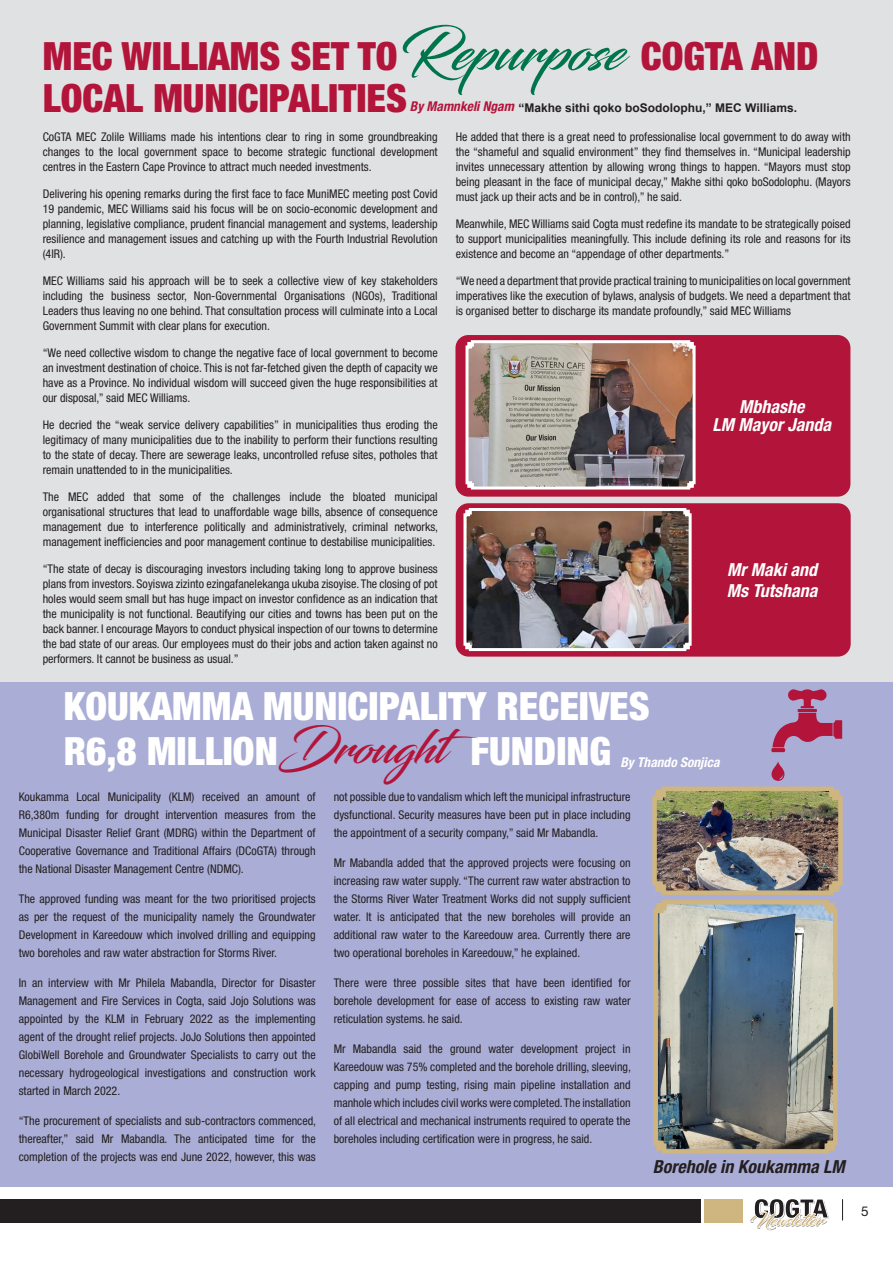
<style>
.page{position:relative;width:893px;height:1263px;background:#fff}
.page>*{position:absolute;margin:0;border:0;box-sizing:border-box;transform-origin:0 0}
.Heading{font:54px "Blacksword";color:#00754b}
.Heading-2{font:46.5px "Blacksword";color:#b31439}
.Heading-3{font:900 condensed 39px "Helvetica Neue LT Pro";color:#fff}
.Heading-4{font:900 condensed 39px "Helvetica Neue LT Pro";color:#b31439}
.t1{font:italic 700 condensed 18px "Helvetica Neue LT Pro";color:#fff}
.t2{font:italic 700 condensed 18px "Helvetica Neue LT Pro";color:#231f20}
.Author{font:italic 700 condensed 13.5px "Helvetica Neue LT Pro";color:#fff}
.Author-2{font:italic 700 condensed 13.5px "Helvetica Neue LT Pro";color:#b31439}
.t3{font:13.5px "Helvetica Neue LT Pro";color:#231f20}
.t4{font:condensed 12px/15px "Helvetica Neue LT Pro";color:#231f20;text-align:justify}
.Heading-5{font:700 12px "Arial";color:#231f20}
</style>
<div class="page">
<div style="left:0;top:1199px;width:701px;height:23px;background:#231f20"></div>
<div style="left:704px;top:1199px;width:38px;height:23px;background:#cfb580"></div>
<svg style="left:719px;top:1199px;width:110px;height:32px"></svg>
<svg style="left:842px;top:1199px;width:1px;height:21px"></svg>
<div style="left:0;top:681px;width:893px;height:506px;background:#aaadd6"></div>
<img style="left:653px;top:900px;width:185px;height:254px">
<img style="left:652px;top:761px;width:191px;height:134px">
<svg style="left:771px;top:689px;width:71px;height:63px"></svg>
<div style="left:0;top:0;width:893px;height:681px;background:#e0e1e3"></div>
<div style="left:455px;top:335px;width:395px;height:162px;background:#b31439;border-radius:13px"></div>
<div style="left:456px;top:503px;width:395px;height:154px;background:#b31439;border-radius:13px"></div>
<img style="left:463px;top:508px;width:229px;height:144px">
<img style="left:465px;top:340px;width:231px;height:150px">
<p class="Heading" style="left:401px;top:20px;width:225px">Repurpose</p>
<p class="Heading-4" style="left:43px;top:32px;width:356px">MEC WILLIAMS SET TO</p>
<p class="Heading-4" style="left:641px;top:32px;width:179px">COGTA AND</p>
<p class="Heading-4" style="left:43px;top:74px;width:366px">LOCAL MUNICIPALITIES</p>
<p class="Author-2" style="left:410px;top:98px;width:106px">By Mamnkeli Ngam</p>
<p class="Heading-5" style="left:518px;top:100px;width:280px">“Makhe sithi qoko boSodolophu,” MEC Williams.</p>
<p class="t4" style="left:43px;top:129px;width:396px">CoGTA MEC Zolile Williams made his intentions clear to ring in some groundbreaking changes to the local government space to become strategic functional development centres in the Eastern Cape Province to attract much needed investments.</p>
<p class="t4" style="left:43px;top:186px;width:396px">Delivering his opening remarks during the first face to face MuniMEC meeting post Covid 19 pandemic, MEC Williams said his focus will be on socio-economic development and planning, legislative compliance, prudent financial management and systems, leadership resilience and management issues and catching up with the Fourth Industrial Revolution (4IR).</p>
<p class="t4" style="left:43px;top:273px;width:396px">MEC Williams said his approach will be to seek a collective view of key stakeholders including the business sector, Non-Governmental Organisations (NGOs), Traditional Leaders thus leaving no one behind. That consultation process will culminate into a Local Government Summit with clear plans for execution.</p>
<p class="t4" style="left:43px;top:345px;width:396px">“We need collective wisdom to change the negative face of local government to become an investment destination of choice. This is not far-fetched given the depth of capacity we have as a Province. No individual wisdom will succeed given the huge responsibilities at our disposal,” said MEC Williams.</p>
<p class="t4" style="left:43px;top:417px;width:396px">He decried the “weak service delivery capabilities” in municipalities thus eroding the legitimacy of many municipalities due to the inability to perform their functions resulting to the state of decay. There are sewerage leaks, uncontrolled refuse sites, potholes that remain unattended to in the municipalities.</p>
<p class="t4" style="left:43px;top:489px;width:397px">The MEC added that some of the challenges include the bloated municipal organisational structures that lead to unaffordable wage bills, absence of consequence management due to interference politically and administratively, criminal networks, management inefficiencies and poor management continue to destabilise municipalities.</p>
<p class="t4" style="left:43px;top:561px;width:397px">“The state of decay is discouraging investors including taking long to approve business plans from investors. Soyiswa zizinto ezingafanelekanga ukuba zisoyise. The closing of pot holes would seem small but has huge impact on investor confidence as an indication that the municipality is not functional. Beautifying our cities and towns has been put on the back banner. I encourage Mayors to conduct physical inspection of our towns to determine the bad state of our areas. Our employees must do their jobs and action taken against no performers. It cannot be business as usual.”</p>
<p class="t4" style="left:456px;top:129px;width:396px">He added that there is a great need to professionalise local government to do away with the “shameful and squalid environment” they find themselves in. “Municipal leadership invites unnecessary attention by allowing wrong things to happen. “Mayors must stop being pleasant in the face of municipal decay,” Makhe sithi qoko boSodolophu. (Mayors must jack up their acts and be in control),” he said.</p>
<p class="t4" style="left:456px;top:216px;width:396px">Meanwhile, MEC Williams said Cogta must redefine its mandate to be strategically poised to support municipalities meaningfully. This include defining its role and reasons for its existence and become an “appendage of other departments.”</p>
<p class="t4" style="left:456px;top:273px;width:396px">“We need a department that provide practical training to municipalities on local government imperatives like the execution of bylaws, analysis of budgets. We need a department that is organised better to discharge its mandate profoundly,” said MEC Williams</p>
<p class="t1" style="left:739px;top:396px;width:67px">Mbhashe</p>
<p class="t1" style="left:712px;top:414px;width:120px">LM Mayor Janda</p>
<p class="t1" style="left:727px;top:558px;width:91px">Mr Maki and</p>
<p class="t1" style="left:727px;top:579px;width:92px">Ms Tutshana</p>
<p class="Heading-3" style="left:64px;top:682px;width:587px">KOUKAMMA MUNICIPALITY RECEIVES</p>
<p class="Heading-3" style="left:64px;top:727px;width:215px">R6,8 MILLION</p>
<p class="Heading-3" style="left:470px;top:727px;width:142px">FUNDING</p>
<p class="Heading-2" style="left:279px;top:720px;width:202px">Drought</p>
<p class="Author" style="left:620px;top:754px;width:101px">By Thando Sonjica</p>
<p class="t4" style="left:19px;top:788px;width:298px;line-height:18px">Koukamma Local Municipality (KLM) received an amount of R6,380m funding for drought intervention measures from the Municipal Disaster Relief Grant (MDRG) within the Department of Cooperative Governance and Traditional Affairs (DCoGTA) through the National Disaster Management Centre (NDMC).</p>
<p class="t4" style="left:19px;top:890px;width:298px;line-height:18px">The approved funding was meant for the two prioritised projects as per the request of the municipality namely the Groundwater Development in Kareedouw which involved drilling and equipping two boreholes and raw water abstraction for Storms River.</p>
<p class="t4" style="left:19px;top:974px;width:298px;line-height:18px">In an interview with Mr Philela Mabandla, Director for Disaster Management and Fire Services in Cogta, said Jojo Solutions was appointed by the KLM in February 2022 as the implementing agent of the drought relief projects. JoJo Solutions then appointed GlobiWell Borehole and Groundwater Specialists to carry out the necessary hydrogeological investigations and construction work started in March 2022.</p>
<p class="t4" style="left:19px;top:1112px;width:299px;line-height:18px">“The procurement of specialists and sub-contractors commenced, thereafter,” said Mr Mabandla. The anticipated time for the completion of the projects was end June 2022, however, this was</p>
<p class="t4" style="left:334px;top:788px;width:298px;line-height:18px">not possible due to vandalism which left the municipal infrastructure dysfunctional. Security measures have been put in place including the appointment of a security company,” said Mr Mabandla.</p>
<p class="t4" style="left:334px;top:854px;width:298px;line-height:18px">Mr Mabandla added that the approved projects were focusing on increasing raw water supply. “The current raw water abstraction to the Storms River Water Treatment Works did not supply sufficient water. It is anticipated that the new boreholes will provide an additional raw water to the Kareedouw area. Currently there are two operational boreholes in Kareedouw,” he explained.</p>
<p class="t4" style="left:334px;top:974px;width:298px;line-height:18px">There were three possible sites that have been identified for borehole development for ease of access to existing raw water reticulation systems. he said.</p>
<p class="t4" style="left:334px;top:1040px;width:299px;line-height:18px">Mr Mabandla said the ground water development project in Kareedouw was 75% completed and the borehole drilling, sleeving, capping and pump testing, rising main pipeline installation and manhole which includes civil works were completed. The installation of all electrical and mechanical instruments required to operate the boreholes including certification were in progress, he said.</p>
<p class="t2" style="left:653px;top:1156px;width:194px">Borehole in Koukamma LM</p>
<p class="t3" style="left:861px;top:1203px;width:9px">5</p>
</div>
